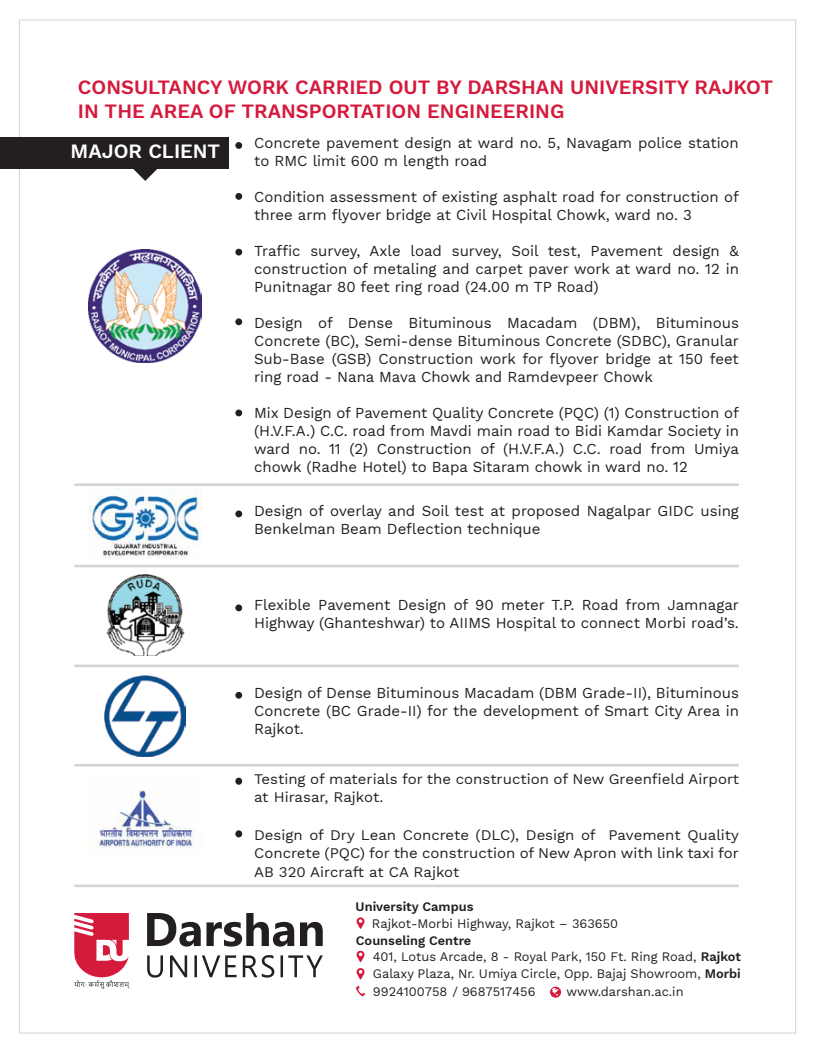
<style>
.page{position:relative;width:815px;height:1053px;background:#fff}
.page>*{position:absolute;margin:0;border:0;box-sizing:border-box;transform-origin:0 0}
.t1{font:600 20px/24px "Work Sans";color:#d51a3c}
.t2{font:600 20px "Work Sans";color:#fff}
.t3{font:15px/18px "Work Sans";color:#231f20}
.t4{font:14.5px/18.6px "Work Sans";color:#231f20;scale:1.04 1}
.t5{font:12.88px/17.5px "Work Sans";color:#231f20;text-align:justify}
.t6{font:600 12.88px "Work Sans";color:#231f20}
.s1{font-weight:600}
</style>
<div class="page">
<svg style="left:74px;top:913px;width:56px;height:75px"></svg>
<svg style="left:147px;top:955px;width:176px;height:22px"></svg>
<svg style="left:147px;top:913px;width:176px;height:33px"></svg>
<svg style="left:357px;top:917px;width:8px;height:11px"></svg>
<svg style="left:357px;top:950px;width:8px;height:29px"></svg>
<svg style="left:356px;top:985px;width:9px;height:11px"></svg>
<svg style="left:550px;top:986px;width:11px;height:11px"></svg>
<img style="left:89px;top:249px;width:113px;height:114px">
<div style="left:235px;top:142px;width:7px;height:7px;background:#231f20;border-radius:50%"></div>
<div style="left:235px;top:193px;width:7px;height:7px;background:#231f20;border-radius:50%"></div>
<div style="left:235px;top:249px;width:7px;height:6px;background:#231f20;border-radius:50%"></div>
<div style="left:235px;top:318px;width:7px;height:7px;background:#231f20;border-radius:50%"></div>
<div style="left:235px;top:409px;width:7px;height:7px;background:#231f20;border-radius:50%"></div>
<div style="left:235px;top:604px;width:7px;height:7px;background:#231f20;border-radius:50%"></div>
<img style="left:106px;top:575px;width:79px;height:80px">
<div style="left:0;top:137px;width:229px;height:31px;background:#231f20"></div>
<svg style="left:133px;top:168px;width:25px;height:13px"></svg>
<div style="left:235px;top:510px;width:7px;height:7px;background:#231f20;border-radius:50%"></div>
<img style="left:89px;top:488px;width:113px;height:70px">
<div style="left:235px;top:691px;width:7px;height:7px;background:#231f20;border-radius:50%"></div>
<img style="left:105px;top:676px;width:81px;height:80px">
<div style="left:235px;top:777px;width:7px;height:7px;background:#231f20;border-radius:50%"></div>
<div style="left:235px;top:830px;width:7px;height:7px;background:#231f20;border-radius:50%"></div>
<img style="left:88px;top:790px;width:115px;height:58px">
<hr style="left:74px;top:483px;width:665px;height:3px;background:#d1d3d4">
<hr style="left:74px;top:564px;width:665px;height:3px;background:#d1d3d4">
<hr style="left:74px;top:664px;width:665px;height:3px;background:#d1d3d4">
<hr style="left:74px;top:764px;width:665px;height:2px;background:#d1d3d4">
<hr style="left:74px;top:884px;width:665px;height:3px;background:#d1d3d4">
<h1 class="t1" style="left:78px;top:74px;width:697px">CONSULTANCY WORK CARRIED OUT BY DARSHAN UNIVERSITY RAJKOT<br>IN THE AREA OF TRANSPORTATION ENGINEERING</h1>
<h1 class="t2" style="left:71px;top:135px;width:151px">MAJOR CLIENT</h1>
<p class="t3" style="left:254px;top:133px;width:486px">Concrete pavement design at ward no. 5, Navagam police station to RMC limit 600 m length road</p>
<p class="t3" style="left:254px;top:187px;width:486px">Condition assessment of existing asphalt road for construction of three arm flyover bridge at Civil Hospital Chowk, ward no. 3</p>
<p class="t3" style="left:254px;top:241px;width:486px;text-align:justify">Traffic survey, Axle load survey, Soil test, Pavement design &amp; construction of metaling and carpet paver work at ward no. 12 in Punitnagar 80 feet ring road (24.00 m TP Road)</p>
<p class="t3" style="left:254px;top:313px;width:486px;text-align:justify">Design of Dense Bituminous Macadam (DBM), Bituminous Concrete (BC), Semi-dense Bituminous Concrete (SDBC), Granular Sub-Base (GSB) Construction work for flyover bridge at 150 feet ring road - Nana Mava Chowk and Ramdevpeer Chowk</p>
<p class="t3" style="left:254px;top:403px;width:486px;text-align:justify">Mix Design of Pavement Quality Concrete (PQC) (1) Construction of (H.V.F.A.) C.C. road from Mavdi main road to Bidi Kamdar Society in ward no. 11 (2) Construction of (H.V.F.A.) C.C. road from Umiya chowk (Radhe Hotel) to Bapa Sitaram chowk in ward no. 12</p>
<p class="t3" style="left:254px;top:501px;width:486px">Design of overlay and Soil test at proposed Nagalpar GIDC using<br>Benkelman Beam Deflection technique</p>
<p class="t3" style="left:254px;top:595px;width:486px">Flexible Pavement Design of 90 meter T.P. Road from Jamnagar<br>Highway (Ghanteshwar) to AIIMS Hospital to connect Morbi road’s.</p>
<p class="t3" style="left:254px;top:683px;width:486px;text-align:justify">Design of Dense Bituminous Macadam (DBM Grade-II), Bituminous Concrete (BC Grade-II) for the development of Smart City Area in Rajkot.</p>
<p class="t4" style="left:254px;top:768px;width:468px">Testing of materials for the construction of New Greenfield Airport at Hirasar, Rajkot.</p>
<p class="t4" style="left:254px;top:824px;width:468px;text-align:justify">Design of Dry Lean Concrete (DLC), Design of Pavement Quality Concrete (PQC) for the construction of New Apron with link taxi for AB 320 Aircraft at CA Rajkot</p>
<p class="t6" style="left:356px;top:896px;width:119px">University Campus</p>
<p class="t5" style="left:373px;top:947px;width:370px">401, Lotus Arcade, 8 - Royal Park, 150 Ft. Ring Road, <span class="s1">Rajkot </span>Galaxy Plaza, Nr. Umiya Circle, Opp. Bajaj Showroom, <span class="s1">Morbi </span>9924100758 / 9687517456</p>
<p class="t5" style="left:372px;top:913px;width:248px">Rajkot-Morbi Highway, Rajkot – 363650</p>
<p class="t6" style="left:356px;top:930px;width:117px">Counseling Centre</p>
<p class="t5" style="left:567px;top:982px;width:119px">www.darshan.ac.in</p>
</div>
